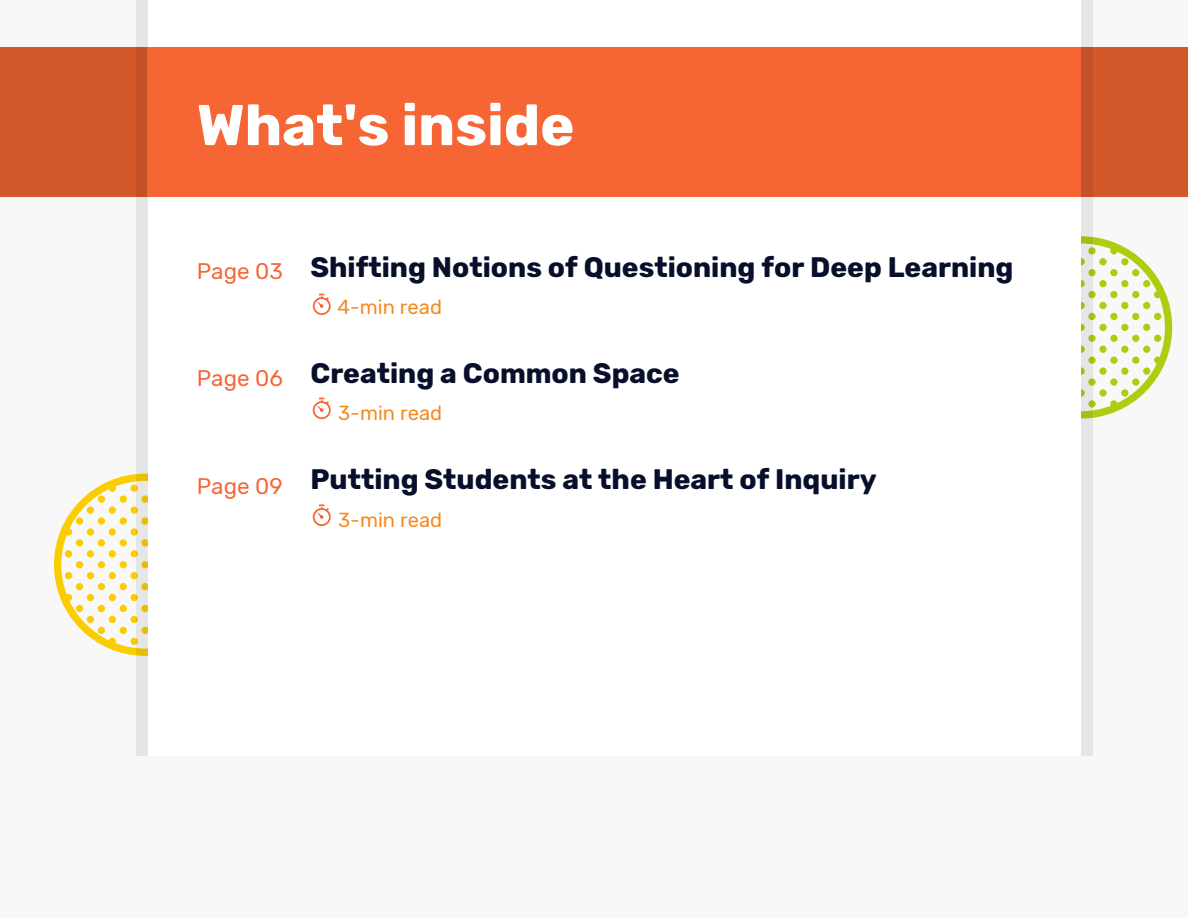
<style>
.page{position:relative;width:1188px;height:918px;background:#f8f8f8}
.page>*{position:absolute;margin:0;border:0;box-sizing:border-box;transform-origin:0 0}
.t1{font:700 57.3px "Rubik";color:#fff}
.t2{font:700 28.2px "Rubik";color:#080f2b}
.t3{font:22.5px "Rubik";color:#f56634}
.t4{font:20.25px "Rubik";color:#f58920}
</style>
<div class="page">
<div style="left:0;top:47px;width:1188px;height:150px;background:#d3582c"></div>
<svg style="left:1092px;top:236px;width:80px;height:182px"></svg>
<svg style="left:54px;top:474px;width:82px;height:182px"></svg>
<div style="left:136px;top:0;width:956px;height:756px;background:#000;opacity:.07"></div>
<div style="left:149px;top:0;width:932px;height:756px;background:#fff"></div>
<div style="left:147px;top:47px;width:934px;height:150px;background:#f56634"></div>
<svg style="left:313px;top:294px;width:18px;height:21px"></svg>
<svg style="left:313px;top:398px;width:18px;height:21px"></svg>
<svg style="left:313px;top:504px;width:18px;height:22px"></svg>
<h1 class="t1" style="left:197px;top:92px;width:379px">What's inside</h1>
<p class="t3" style="left:197px;top:258px;width:87px">Page 03</p>
<p class="t3" style="left:197px;top:365px;width:88px">Page 06</p>
<p class="t3" style="left:197px;top:473px;width:87px">Page 09</p>
<p class="t2" style="left:310px;top:250px;width:705px">Shifting Notions of Questioning for Deep Learning</p>
<p class="t4" style="left:338px;top:295px;width:106px">4-min read</p>
<p class="t2" style="left:310px;top:356px;width:371px">Creating a Common Space</p>
<p class="t4" style="left:338px;top:401px;width:106px">3-min read</p>
<p class="t2" style="left:310px;top:463px;width:568px">Putting Students at the Heart of Inquiry</p>
<p class="t4" style="left:338px;top:508px;width:106px">3-min read</p>
</div>
